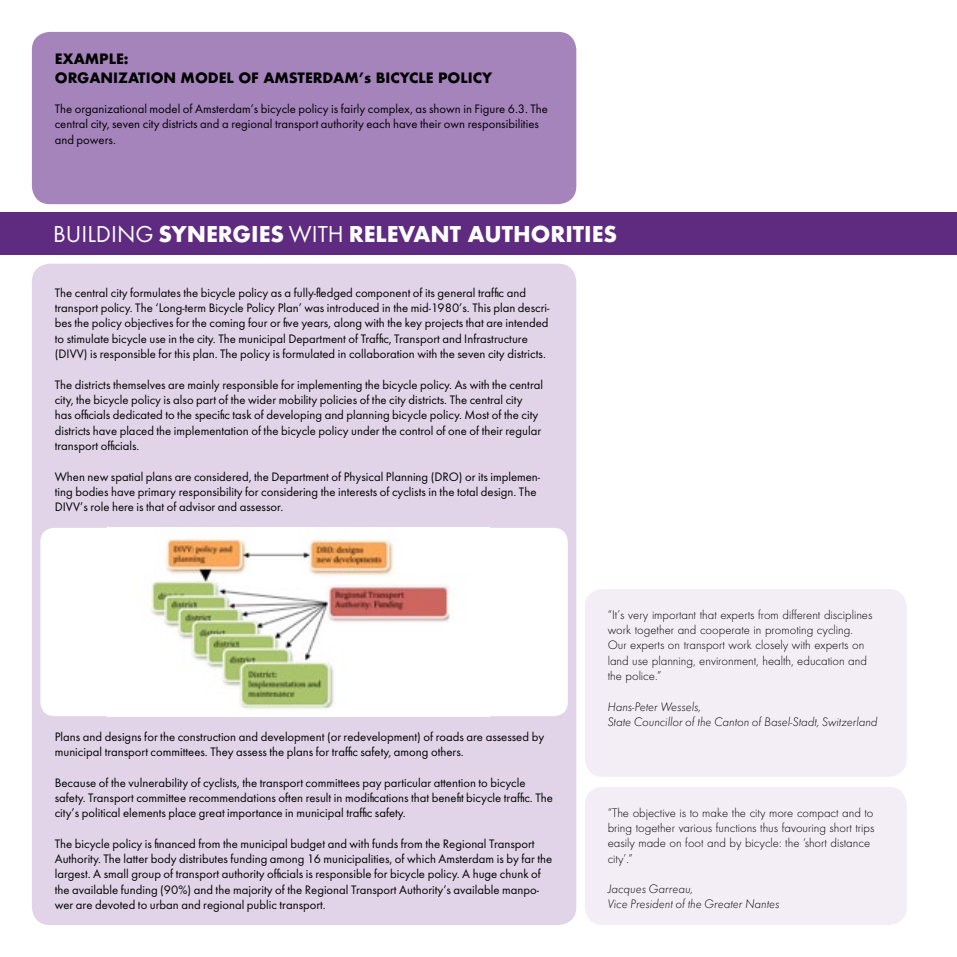
<style>
.page{position:relative;width:957px;height:957px;background:#fff}
.page>*{position:absolute;margin:0;border:0;box-sizing:border-box;transform-origin:0 0}
.t1{font:24px "Futura Bld";color:#fff}
.t2{font:15.75px "Futura Bld";color:#000}
.t3{font:12.75px/15.3px "Futura";color:#000}
.t4{font:12.75px/15.3px "Futura Lgt";color:#000}
.t5{font:12.75px "Futura Lgt Itl";color:#000}
.s1{font-family:"Futura"}
</style>
<div class="page">
<div style="left:0;top:213px;width:957px;height:42px;background:#5e2b80"></div>
<div style="left:32px;top:32px;width:544px;height:172px;background:#a584bc;border-radius:18px"></div>
<div style="left:32px;top:264px;width:544px;height:661px;background:#e1d3e8;border-radius:18px"></div>
<div style="left:40px;top:528px;width:528px;height:188px;background:#fff;border-radius:14px"></div>
<img style="left:150px;top:538px;width:300px;height:172px">
<div style="left:585px;top:787px;width:321px;height:138px;background:#f3edf6;border-radius:18px"></div>
<div style="left:585px;top:589px;width:321px;height:188px;background:#f3edf6;border-radius:18px"></div>
<p class="t2" style="left:55px;top:48px;width:75px">EXAMPLE:</p>
<p class="t2" style="left:55px;top:67px;width:439px">ORGANIZATION MODEL OF AMSTERDAM’s BICYCLE POLICY</p>
<p class="t3" style="left:55px;top:102px;width:495px">The organizational model of Amsterdam’s bicycle policy is fairly complex, as shown in Figure 6.3. The central city, seven city districts and a regional transport authority each have their own responsibilities and powers.</p>
<p class="t1" style="left:53px;top:218px;width:565px"><span class="s1">BUILDING</span> SYNERGIES <span class="s1">WITH</span> RELEVANT AUTHORITIES</p>
<p class="t3" style="left:55px;top:286px;width:496px">The central city formulates the bicycle policy as a fully-fledged component of its general traffic and transport policy. The ‘Long-term Bicycle Policy Plan’ was introduced in the mid-1980’s. This plan descri&shy;bes the policy objectives for the coming four or five years, along with the key projects that are intended to stimulate bicycle use in the city. The municipal Department of Traffic, Transport and Infrastructure (DIVV) is responsible for this plan. The policy is formulated in collaboration with the seven city districts.</p>
<p class="t3" style="left:55px;top:378px;width:490px">The districts themselves are mainly responsible for implementing the bicycle policy. As with the central city, the bicycle policy is also part of the wider mobility policies of the city districts. The central city<br>has officials dedicated to the specific task of developing and planning bicycle policy. Most of the city districts have placed the implementation of the bicycle policy under the control of one of their regular transport officials.</p>
<p class="t3" style="left:55px;top:470px;width:487px">When new spatial plans are considered, the Department of Physical Planning (DRO) or its implemen&shy;ting bodies have primary responsibility for considering the interests of cyclists in the total design. The<br>DIVV’s role here is that of advisor and assessor.</p>
<p class="t3" style="left:55px;top:730px;width:491px">Plans and designs for the construction and development (or redevelopment) of roads are assessed by municipal transport committees. They assess the plans for traffic safety, among others.</p>
<p class="t3" style="left:55px;top:776px;width:499px">Because of the vulnerability of cyclists, the transport committees pay particular attention to bicycle safety. Transport committee recommendations often result in modifications that benefit bicycle traffic. The city’s political elements place great importance in municipal traffic safety.</p>
<p class="t3" style="left:55px;top:837px;width:499px">The bicycle policy is financed from the municipal budget and with funds from the Regional Transport Authority. The latter body distributes funding among 16 municipalities, of which Amsterdam is by far the largest. A small group of transport authority officials is responsible for bicycle policy. A huge chunk of the available funding (90%) and the majority of the Regional Transport Authority’s available manpo&shy;wer are devoted to urban and regional public transport.</p>
<p class="t4" style="left:608px;top:608px;width:266px">“It’s very important that experts from different disciplines work together and cooperate in promoting cycling.</p>
<p class="t4" style="left:608px;top:638px;width:261px">Our experts on transport work closely with experts on land use planning, environment, health, education and the police.”</p>
<p class="t5" style="left:608px;top:698px;width:95px">Hans-Peter Wessels,</p>
<p class="t5" style="left:608px;top:713px;width:272px">State Councillor of the Canton of Basel-Stadt, Switzerland</p>
<p class="t4" style="left:608px;top:806px;width:268px">“The objective is to make the city more compact and to bring together various functions thus favouring short trips easily made on foot and by bicycle: the ‘short distance city’.”</p>
<p class="t5" style="left:608px;top:880px;width:87px">Jacques Garreau,</p>
<p class="t5" style="left:608px;top:895px;width:173px">Vice President of the Greater Nantes</p>
</div>
